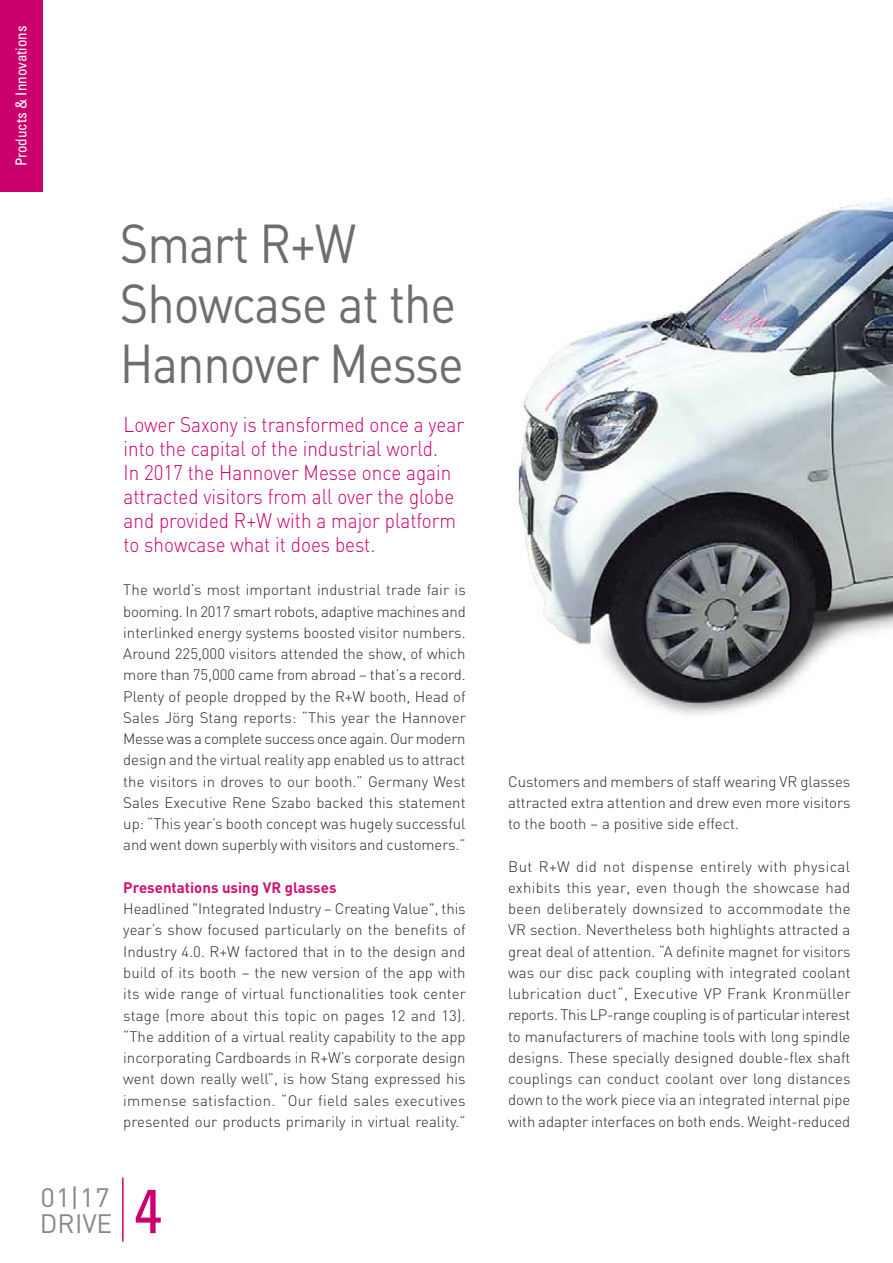
<style>
.page{position:relative;width:893px;height:1263px;background:#fff}
.page>*{position:absolute;margin:0;border:0;box-sizing:border-box;transform-origin:0 0}
.t1{font:condensed 62.4px "Univers";color:#cb006f}
.t2{font:54px/60px "DIN";letter-spacing:-.02em;color:#6e6e6e;scale:.9 1}
.t3{font:26.25px "DIN";letter-spacing:.01em;color:#868786}
.t4{font:26.25px "DIN";letter-spacing:.01em;color:#868786;scale:1.06 1}
.t5{font:300 21px/24px "DIN";color:#cb006f;scale:.9 1}
.t6{font:300 15px/21.3px "DIN";letter-spacing:-.005em;color:#272726;text-align:justify}
.t7{font:700 15px "DIN";color:#ce1175}
.t8{font:condensed 15px "Univers";color:#fff}
</style>
<div class="page">
<hr style="left:122px;top:1177px;width:2px;height:64px;background:#cb006f">
<div style="left:0;top:0;width:43px;height:191px;background:#cb006f"></div>
<img style="left:516px;top:199px;width:377px;height:516px">
<p class="t8" style="left:12px;top:166px;width:142px;rotate:-90deg">Products &amp; Innovations</p>
<h2 class="t2" style="left:120px;top:212px;width:384px">Smart R+W<br>Showcase at the<br>Hannover Messe</h2>
<h3 class="t5" style="left:124px;top:413px;width:380px">Lower Saxony is transformed once a year into the capital of the industrial world.<br>In 2017 the Hannover Messe once again attracted visitors from all over the globe and provided R+W with a major platform to showcase what it does best.</h3>
<p class="t6" style="left:123px;top:579px;width:344px">The world’s most important industrial trade fair is booming. In 2017 smart robots, adaptive machines and interlinked energy systems boosted visitor numbers.<br>Around 225,000 visitors attended the show, of which more than 75,000 came from abroad – that’s a record.<br>Plenty of people dropped by the R+W booth, Head of Sales Jörg Stang reports: “This year the Hannover Messe was a complete success once again. Our modern design and the virtual reality app enabled us to attract the visitors in droves to our booth.” Germany West Sales Executive Rene Szabo backed this statement up: “This year’s booth concept was hugely successful and went down superbly with visitors and customers.”</p>
<p class="t7" style="left:123px;top:878px;width:215px">Presentations using VR glasses</p>
<p class="t6" style="left:123px;top:898px;width:344px">Headlined "Integrated Industry – Creating Value", this year’s show focused particularly on the benefits of Industry 4.0. R+W factored that in to the design and build of its booth – the new version of the app with its wide range of virtual functionalities took center stage (more about this topic on pages 12 and 13). “The addition of a virtual reality capability to the app incorporating Cardboards in R+W’s corporate design went down really well”, is how Stang expressed his immense satisfaction. “Our field sales executives presented our products primarily in virtual reality.”</p>
<h3 class="t4" style="left:41px;top:1181px;width:66px">01|17</h3>
<h1 class="t1" style="left:134px;top:1171px;width:29px">4</h1>
<h3 class="t3" style="left:40px;top:1207px;width:74px">DRIVE</h3>
<p class="t6" style="left:508px;top:770px;width:344px">Customers and members of staff wearing VR glasses attracted extra attention and drew even more visitors to the booth – a positive side effect.</p>
<p class="t6" style="left:508px;top:855px;width:344px">But R+W did not dispense entirely with physical exhibits this year, even though the showcase had been deliberately downsized to accommodate the VR section. Nevertheless both highlights attracted a great deal of attention. “A definite magnet for visitors was our disc pack coupling with integrated coolant lubrication duct“, Executive VP Frank Kronmüller reports. This LP-range coupling is of particular interest to manufacturers of machine tools with long spindle designs. These specially designed double-flex shaft couplings can conduct coolant over long distances down to the work piece via an integrated internal pipe with adapter interfaces on both ends. Weight-reduced</p>
</div>
